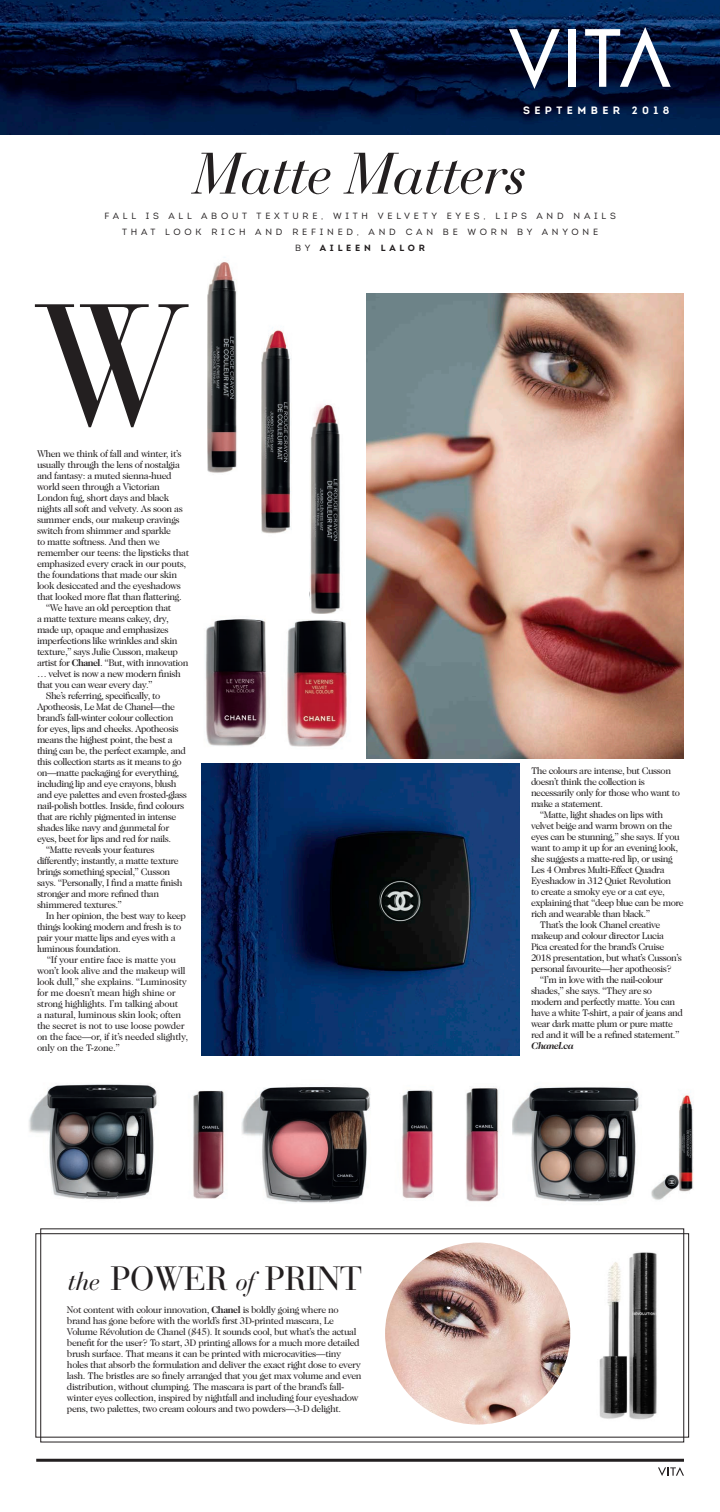
<style>
.page{position:relative;width:720px;height:1512px;background:#fff}
.page>*{position:absolute;margin:0;border:0;box-sizing:border-box;transform-origin:0 0}
.t1{font:168.9px "Bauer Bodoni";color:#231f20}
.t2{font:italic 58px "Bauer Bodoni";letter-spacing:-.025em;color:#231f20}
.t3{font:33.5px "Bauer Bodoni";letter-spacing:-.025em;color:#231f20}
.t4{font:700 10.7px "Intro";letter-spacing:.42em;color:#fff}
.t5{font:9.8px/11px "Caslon Two Twenty Four";letter-spacing:-.05em;color:#231f20}
.t6{font:9.8px "Caslon Two Twenty Four";letter-spacing:-.03em;color:#231f20}
.t7{font:italic 700 9.8px "Caslon Two Twenty Four";letter-spacing:-.05em;color:#231f20}
.t8{font:9px/16px "Intro";letter-spacing:.42em;color:#231f20;text-align:center}
.s1{font-weight:700}
.s2{font-style:italic;font-size:25.3px}
</style>
<div class="page">
<svg style="left:658px;top:1467px;width:26px;height:9px"></svg>
<hr style="left:36px;top:1459px;width:648px;height:3px;background:#231f20">
<img style="left:207px;top:257px;width:30px;height:216px">
<img style="left:1px;top:0;width:719px;height:134px">
<svg style="left:36px;top:27px;width:649px;height:62px;background:#131f3e"></svg>
<img style="left:366px;top:293px;width:318px;height:465px">
<img style="left:201px;top:763px;width:318px;height:293px">
<img style="left:241px;top:1087px;width:130px;height:116px">
<img style="left:651px;top:1095px;width:43px;height:105px">
<img style="left:262px;top:327px;width:29px;height:207px">
<img style="left:310px;top:404px;width:31px;height:209px">
<img style="left:287px;top:620px;width:60px;height:127px">
<img style="left:205px;top:619px;width:62px;height:127px">
<img style="left:512px;top:1087px;width:127px;height:115px">
<img style="left:29px;top:1084px;width:128px;height:116px">
<img style="left:402px;top:1089px;width:32px;height:110px">
<img style="left:466px;top:1088px;width:34px;height:114px">
<img style="left:193px;top:1090px;width:31px;height:109px">
<div style="left:36px;top:1233px;width:653px;height:204px;border:1px solid #231f20"></div>
<img style="left:385px;top:1243px;width:185px;height:182px">
<img style="left:599px;top:1252px;width:58px;height:168px">
<p class="t4" style="left:523px;top:103px;width:148px">SEPTEMBER 2018</p>
<h2 class="t2" style="left:193px;top:139px;width:335px">Matte Matters</h2>
<p class="t8" style="left:104px;top:208px;width:513px">FALL IS ALL ABOUT TEXTURE, WITH VELVETY EYES, LIPS AND NAILS<br>THAT LOOK RICH AND REFINED, AND CAN BE WORN BY ANYONE<br>BY <span class="s1">AILEEN LALOR</span></p>
<h1 class="t1" style="left:32px;top:264px;width:161px">W</h1>
<p class="t5" style="left:37px;top:448px;width:146px">When we think of fall and winter, it’s</p>
<p class="t5" style="left:37px;top:459px;width:144px">usually through the lens of nostalgia</p>
<p class="t5" style="left:37px;top:470px;width:136px">and fantasy: a muted sienna-hued</p>
<p class="t5" style="left:37px;top:481px;width:125px">world seen through a Victorian</p>
<p class="t5" style="left:37px;top:492px;width:134px">London fug, short days and black</p>
<p class="t5" style="left:37px;top:503px;width:147px">nights all soft and velvety. As soon as</p>
<p class="t5" style="left:37px;top:514px;width:144px">summer ends, our makeup cravings</p>
<p class="t5" style="left:37px;top:525px;width:136px">switch from shimmer and sparkle</p>
<p class="t5" style="left:37px;top:536px;width:124px">to matte softness. And then we</p>
<p class="t5" style="left:37px;top:547px;width:154px">remember our teens: the lipsticks that</p>
<p class="t5" style="left:37px;top:558px;width:151px">emphasized every crack in our pouts,</p>
<p class="t5" style="left:37px;top:569px;width:142px">the foundations that made our skin</p>
<p class="t5" style="left:37px;top:580px;width:146px">look desiccated and the eyeshadows</p>
<p class="t5" style="left:37px;top:591px;width:146px">that looked more flat than flattering.</p>
<p class="t5" style="left:46px;top:602px;width:127px">“We have an old perception that</p>
<p class="t5" style="left:37px;top:613px;width:133px">a matte texture means cakey, dry,</p>
<p class="t5" style="left:37px;top:624px;width:133px">made up, opaque and emphasizes</p>
<p class="t5" style="left:37px;top:635px;width:142px">imperfections like wrinkles and skin</p>
<p class="t5" style="left:37px;top:646px;width:142px">texture,” says Julie Cusson, makeup</p>
<p class="t5" style="left:37px;top:657px;width:153px">artist for <span class="s1">Chanel</span>. “But, with innovation</p>
<p class="t5" style="left:37px;top:668px;width:145px">… velvet is now a new modern finish</p>
<p class="t5" style="left:37px;top:679px;width:117px">that you can wear every day.”</p>
<p class="t5" style="left:46px;top:690px;width:116px">She’s referring, specifically, to</p>
<p class="t5" style="left:37px;top:701px;width:140px">Apotheosis, Le Mat de Chanel—the</p>
<p class="t5" style="left:37px;top:712px;width:138px">brand’s fall-winter colour collection</p>
<p class="t5" style="left:37px;top:723px;width:143px">for eyes, lips and cheeks. Apotheosis</p>
<p class="t5" style="left:37px;top:734px;width:137px">means the highest point, the best a</p>
<p class="t5" style="left:37px;top:745px;width:150px">thing can be, the perfect example, and</p>
<p class="t5" style="left:37px;top:756px;width:146px">this collection starts as it means to go</p>
<p class="t5" style="left:37px;top:767px;width:144px">on—matte packaging for everything,</p>
<p class="t5" style="left:37px;top:778px;width:141px">including lip and eye crayons, blush</p>
<p class="t5" style="left:37px;top:789px;width:151px">and eye palettes and even frosted-glass</p>
<p class="t5" style="left:37px;top:800px;width:149px">nail-polish bottles. Inside, find colours</p>
<p class="t5" style="left:37px;top:811px;width:141px">that are richly pigmented in intense</p>
<p class="t5" style="left:37px;top:822px;width:134px">shades like navy and gunmetal for</p>
<p class="t5" style="left:37px;top:833px;width:136px">eyes, beet for lips and red for nails.</p>
<p class="t5" style="left:46px;top:844px;width:110px">“Matte reveals your features</p>
<p class="t5" style="left:37px;top:855px;width:143px">differently; instantly, a matte texture</p>
<p class="t5" style="left:37px;top:866px;width:135px">brings something special,” Cusson</p>
<p class="t5" style="left:37px;top:877px;width:147px">says. “Personally, I find a matte finish</p>
<p class="t5" style="left:37px;top:888px;width:124px">stronger and more refined than</p>
<p class="t5" style="left:37px;top:899px;width:87px">shimmered textures.”</p>
<p class="t5" style="left:46px;top:910px;width:142px">In her opinion, the best way to keep</p>
<p class="t5" style="left:37px;top:921px;width:146px">things looking modern and fresh is to</p>
<p class="t5" style="left:37px;top:932px;width:140px">pair your matte lips and eyes with a</p>
<p class="t5" style="left:37px;top:943px;width:85px">luminous foundation.</p>
<p class="t6" style="left:47px;top:954px;width:131px">“If your entire face is matte you</p>
<p class="t6" style="left:37px;top:965px;width:150px">won’t look alive and the makeup will</p>
<p class="t6" style="left:37px;top:976px;width:152px">look dull,” she explains. “Luminosity</p>
<p class="t6" style="left:37px;top:987px;width:140px">for me doesn’t mean high shine or</p>
<p class="t6" style="left:37px;top:998px;width:143px">strong highlights. I’m talking about</p>
<p class="t6" style="left:37px;top:1009px;width:146px">a natural, luminous skin look; often</p>
<p class="t6" style="left:37px;top:1020px;width:149px">the secret is not to use loose powder</p>
<p class="t6" style="left:37px;top:1031px;width:153px">on the face—or, if it’s needed slightly,</p>
<p class="t6" style="left:37px;top:1042px;width:85px">only on the T-zone.”</p>
<h3 class="t3" style="left:68px;top:1258px;width:296px"><span class="s2">the</span> POWER <span class="s2">of</span> PRINT</h3>
<p class="t5" style="left:67px;top:1304px;width:296px">Not content with colour innovation, <span class="s1">Chanel</span> is boldly going where no brand has gone before with the world’s first 3D-printed mascara, Le Volume Révolution de Chanel ($45). It sounds cool, but what’s the actual benefit for the user? To start, 3D printing allows for a much more detailed brush surface. That means it can be printed with microcavities—tiny holes that absorb the formulation and deliver the exact right dose to every lash. The bristles are so finely arranged that you get max volume and even distribution, without clumping. The mascara is part of the brand’s fall&shy;winter eyes collection, inspired by nightfall and including four eyeshadow pens, two palettes, two cream colours and two powders—3-D delight.</p>
<p class="t5" style="left:531px;top:765px;width:142px">The colours are intense, but Cusson</p>
<p class="t5" style="left:531px;top:776px;width:116px">doesn’t think the collection is</p>
<p class="t5" style="left:531px;top:787px;width:150px">necessarily only for those who want to</p>
<p class="t5" style="left:531px;top:798px;width:74px">make a statement.</p>
<p class="t5" style="left:540px;top:809px;width:125px">“Matte, light shades on lips with</p>
<p class="t5" style="left:531px;top:820px;width:143px">velvet beige and warm brown on the</p>
<p class="t5" style="left:531px;top:831px;width:150px">eyes can be stunning,” she says. If you</p>
<p class="t5" style="left:531px;top:842px;width:149px">want to amp it up for an evening look,</p>
<p class="t5" style="left:531px;top:853px;width:143px">she suggests a matte-red lip, or using</p>
<p class="t5" style="left:531px;top:864px;width:135px">Les 4 Ombres Multi-Effect Quadra</p>
<p class="t5" style="left:531px;top:875px;width:142px">Eyeshadow in 312 Quiet Revolution</p>
<p class="t5" style="left:531px;top:886px;width:136px">to create a smoky eye or a cat eye,</p>
<p class="t5" style="left:531px;top:897px;width:154px">explaining that “deep blue can be more</p>
<p class="t5" style="left:531px;top:908px;width:121px">rich and wearable than black.”</p>
<p class="t5" style="left:540px;top:919px;width:122px">That’s the look Chanel creative</p>
<p class="t5" style="left:531px;top:930px;width:134px">makeup and colour director Lucia</p>
<p class="t5" style="left:531px;top:941px;width:135px">Pica created for the brand’s Cruise</p>
<p class="t5" style="left:531px;top:952px;width:152px">2018 presentation, but what’s Cusson’s</p>
<p class="t5" style="left:531px;top:963px;width:142px">personal favourite—her apotheosis?</p>
<p class="t5" style="left:540px;top:974px;width:125px">“I’m in love with the nail-colour</p>
<p class="t5" style="left:531px;top:985px;width:123px">shades,” she says. “They are so</p>
<p class="t5" style="left:531px;top:996px;width:146px">modern and perfectly matte. You can</p>
<p class="t5" style="left:531px;top:1007px;width:153px">have a white T-shirt, a pair of jeans and</p>
<p class="t5" style="left:531px;top:1018px;width:144px">wear dark matte plum or pure matte</p>
<p class="t5" style="left:531px;top:1029px;width:150px">red and it will be a refined statement.”</p>
<p class="t7" style="left:531px;top:1040px;width:44px">Chanel.ca</p>
</div>
